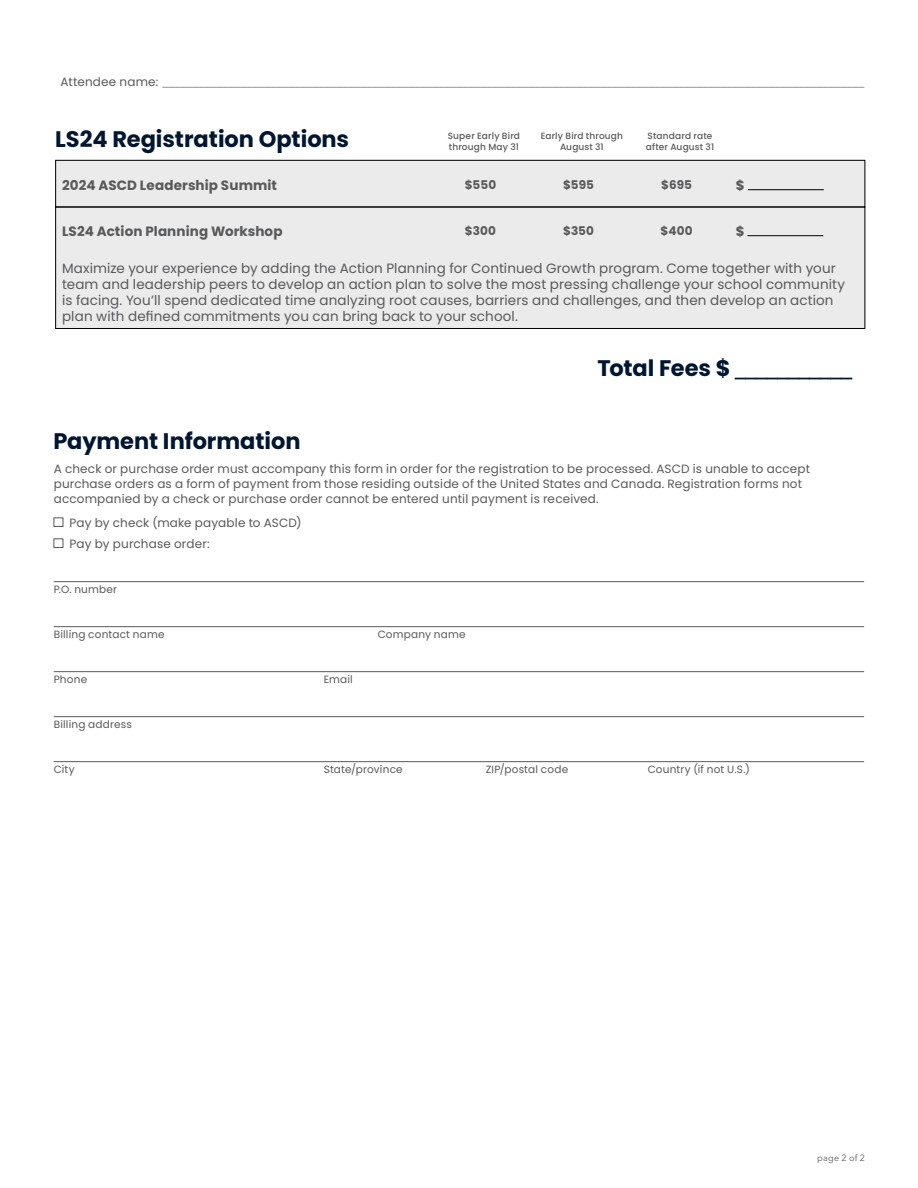
<style>
.page{position:relative;width:918px;height:1188px;background:#fff}
.page>*{position:absolute;margin:0;border:0;box-sizing:border-box;transform-origin:0 0}
.t1{font:700 22.5px "Poppins";letter-spacing:-.005em;color:#001631}
.t2{font:600 condensed 22.5px "Avenir Next LT Pro";color:#001631}
.t3{font:13.5px/16.2px "Poppins";letter-spacing:.01em;color:#58595b}
.t4{font:700 13.5px "Poppins";letter-spacing:.01em;color:#58595b}
.t5{font:12px/15px "Poppins";letter-spacing:.015em;color:#58595b}
.t6{font:12px "Avenir Next LT Pro";color:#58595b}
.t7{font:700 12px "Poppins";letter-spacing:.01em;color:#58595b}
.t8{font:10.5px "Poppins";letter-spacing:.02em;color:#58595b}
.t9{font:500 9px/10.8px "Poppins";letter-spacing:.02em;color:#58595b}
.t10{font:9px "Avenir Next LT Pro";letter-spacing:.025em;color:#58595b}
.s1{font-family:"Poppins"}
.s2{font-family:"Poppins";font-weight:700;font-stretch:normal}
</style>
<div class="page">
<hr style="left:54px;top:581px;width:810px;height:1px;background:#58595b">
<hr style="left:54px;top:626px;width:810px;height:1px;background:#58595b">
<hr style="left:54px;top:671px;width:810px;height:1px;background:#58595b">
<hr style="left:54px;top:716px;width:810px;height:1px;background:#58595b">
<hr style="left:54px;top:761px;width:810px;height:1px;background:#58595b">
<div style="left:54px;top:518px;width:9px;height:9px;border:1px solid #58595b"></div>
<div style="left:54px;top:539px;width:9px;height:9px;border:1px solid #58595b"></div>
<div style="left:57px;top:162px;width:806px;height:165px;background:#ebebec"></div>
<hr style="left:748px;top:189px;width:76px;height:1px;background:#000">
<hr style="left:747px;top:235px;width:76px;height:1px;background:#000">
<div style="left:55px;top:160px;width:810px;height:47px;border:1px solid #000"></div>
<div style="left:55px;top:207px;width:810px;height:122px;border:1px solid #000"></div>
<p class="t6" style="left:60px;top:75px;width:806px"><span class="s1">Attendee name:</span> _____________________________________________________________________________________________________________________</p>
<h1 class="t1" style="left:55px;top:126px;width:295px">LS24 Registration Options</h1>
<p class="t9" style="left:448px;top:131px;width:74px">Super Early Bird through May 31</p>
<p class="t9" style="left:541px;top:131px;width:84px;text-align:center">Early Bird through<br>August 31</p>
<p class="t9" style="left:646px;top:131px;width:70px">Standard rate after August 31</p>
<p class="t4" style="left:62px;top:177px;width:217px">2024 ASCD Leadership Summit</p>
<p class="t7" style="left:465px;top:178px;width:33px">$550</p>
<p class="t7" style="left:563px;top:178px;width:32px">$595</p>
<p class="t7" style="left:661px;top:178px;width:32px">$695</p>
<p class="t4" style="left:736px;top:177px;width:10px">$</p>
<p class="t4" style="left:62px;top:223px;width:222px">LS24 Action Planning Workshop</p>
<p class="t7" style="left:465px;top:224px;width:33px">$300</p>
<p class="t7" style="left:563px;top:224px;width:32px">$350</p>
<p class="t7" style="left:661px;top:224px;width:33px">$400</p>
<p class="t4" style="left:736px;top:223px;width:10px">$</p>
<p class="t3" style="left:62px;top:260px;width:785px">Maximize your experience by adding the Action Planning for Continued Growth program. Come together with your team and leadership peers to develop an action plan to solve the most pressing challenge your school community is facing. You’ll spend dedicated time analyzing root causes, barriers and challenges, and then develop an action plan with defined commitments you can bring back to your school.</p>
<h1 class="t1" style="left:53px;top:428px;width:249px">Payment Information</h1>
<h1 class="t2" style="left:598px;top:354px;width:256px"><span class="s2">Total Fees $</span> ___________</h1>
<p class="t5" style="left:54px;top:461px;width:758px">A check or purchase order must accompany this form in order for the registration to be processed. ASCD is unable to accept purchase orders as a form of payment from those residing outside of the United States and Canada. Registration forms not accompanied by a check or purchase order cannot be entered until payment is received.</p>
<p class="t5" style="left:70px;top:512px;width:234px;line-height:21px">Pay by check (make payable to ASCD)<br>Pay by purchase order:</p>
<p class="t8" style="left:54px;top:583px;width:65px">P.O. number</p>
<p class="t8" style="left:54px;top:628px;width:112px">Billing contact name</p>
<p class="t8" style="left:378px;top:628px;width:89px">Company name</p>
<p class="t8" style="left:54px;top:673px;width:35px">Phone</p>
<p class="t8" style="left:324px;top:673px;width:31px">Email</p>
<p class="t8" style="left:54px;top:718px;width:80px">Billing address</p>
<p class="t8" style="left:54px;top:763px;width:23px">City</p>
<p class="t8" style="left:324px;top:763px;width:81px">State/province</p>
<p class="t8" style="left:486px;top:763px;width:84px">ZIP/postal code</p>
<p class="t8" style="left:648px;top:763px;width:104px">Country (if not U.S.)</p>
<p class="t10" style="left:817px;top:1153px;width:49px">page 2 of 2</p>
</div>
